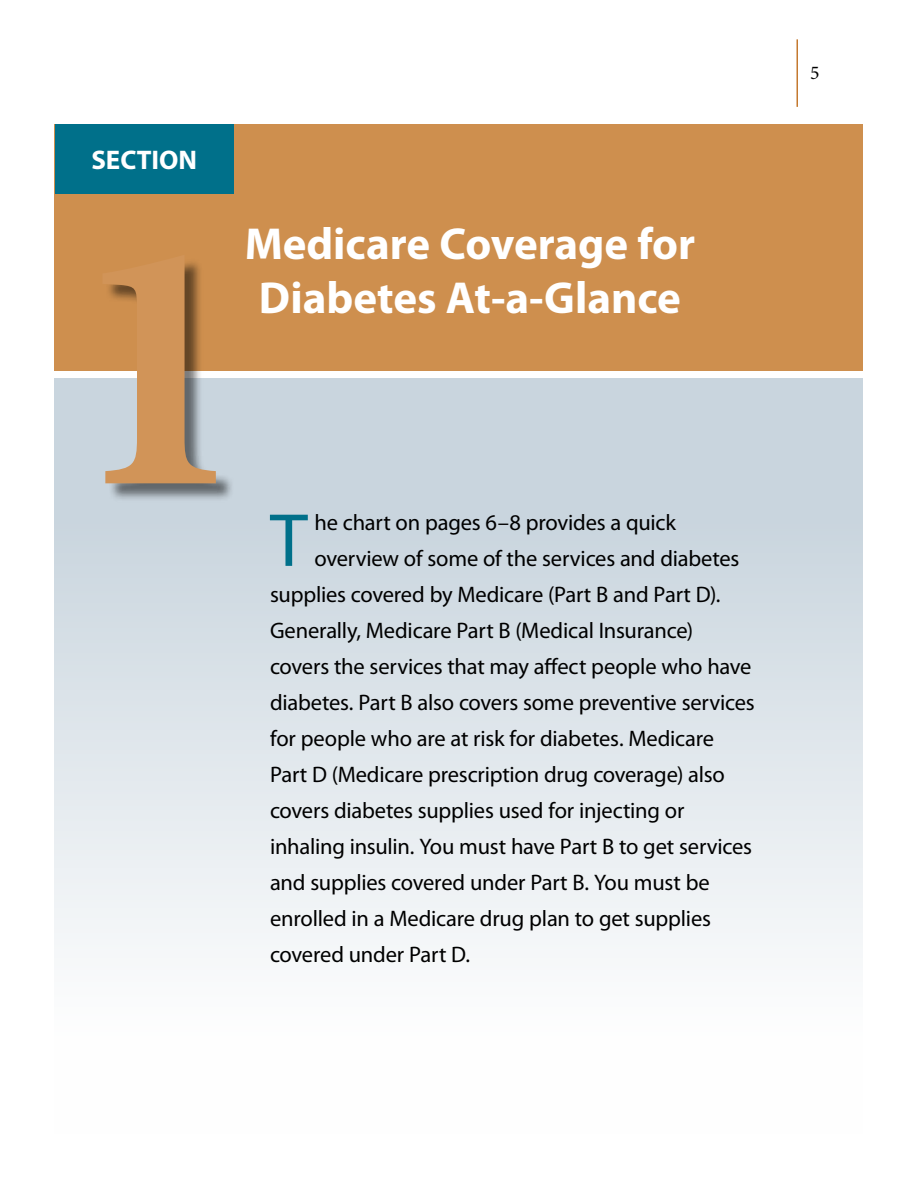
<style>
.page{position:relative;width:918px;height:1188px;background:#fff}
.page>*{position:absolute;margin:0;border:0;box-sizing:border-box;transform-origin:0 0}
.t1{font:700 360px "Minion Pro";color:#d19458}
.Body_Text_13{font:75.9px "Myriad Pro";color:#00708a}
.Section_Header{font:700 45px/54px "Myriad Pro";color:#fff;text-align:center}
.t2{font:700 27px "Myriad Pro";color:#fff}
.Body_Text_13-2{font:22.5px/36px "Myriad Pro";letter-spacing:-.01em;color:#000}
.t3{font:19.5px "Minion Pro";color:#000}
</style>
<div class="page">
<div style="left:55px;top:124px;width:808px;height:247px;background:#ce8f4e"></div>
<hr style="left:796px;top:39px;width:2px;height:68px;background:#c4792f">
<div style="left:55px;top:378px;width:808px;height:756px;background:linear-gradient(to bottom,#c0ced9,#fff)"></div>
<div style="left:55px;top:124px;width:179px;height:70px;background:#00708a"></div>
<div style="left:105px;top:258px;width:130px;height:244px;background:#000;opacity:.52"></div>
<p class="t2" style="left:91px;top:145px;width:107px">SECTION</p>
<h1 class="t1" style="left:69px;top:153px;width:181px">1</h1>
<p class="Section_Header" style="left:245px;top:218px;width:452px">Medicare Coverage for<br>Diabetes At-a-Glance</p>
<p class="Body_Text_13" style="left:270px;top:499px;width:39px">T</p>
<p class="Body_Text_13-2" style="left:315px;top:505px;width:363px">he chart on pages 6–8 provides a quick</p>
<p class="Body_Text_13-2" style="left:270px;top:541px;width:486px;text-indent:45px">overview of some of the services and diabetes supplies covered by Medicare (Part B and Part D).<br>Generally, Medicare Part B (Medical Insurance) covers the services that may affect people who have diabetes. Part B also covers some preventive services for people who are at risk for diabetes. Medicare Part D (Medicare prescription drug coverage) also covers diabetes supplies used for injecting or inhaling insulin. You must have Part B to get services and supplies covered under Part B. You must be enrolled in a Medicare drug plan to get supplies covered under Part D.</p>
<p class="t3" style="left:810px;top:61px;width:11px">5</p>
</div>
